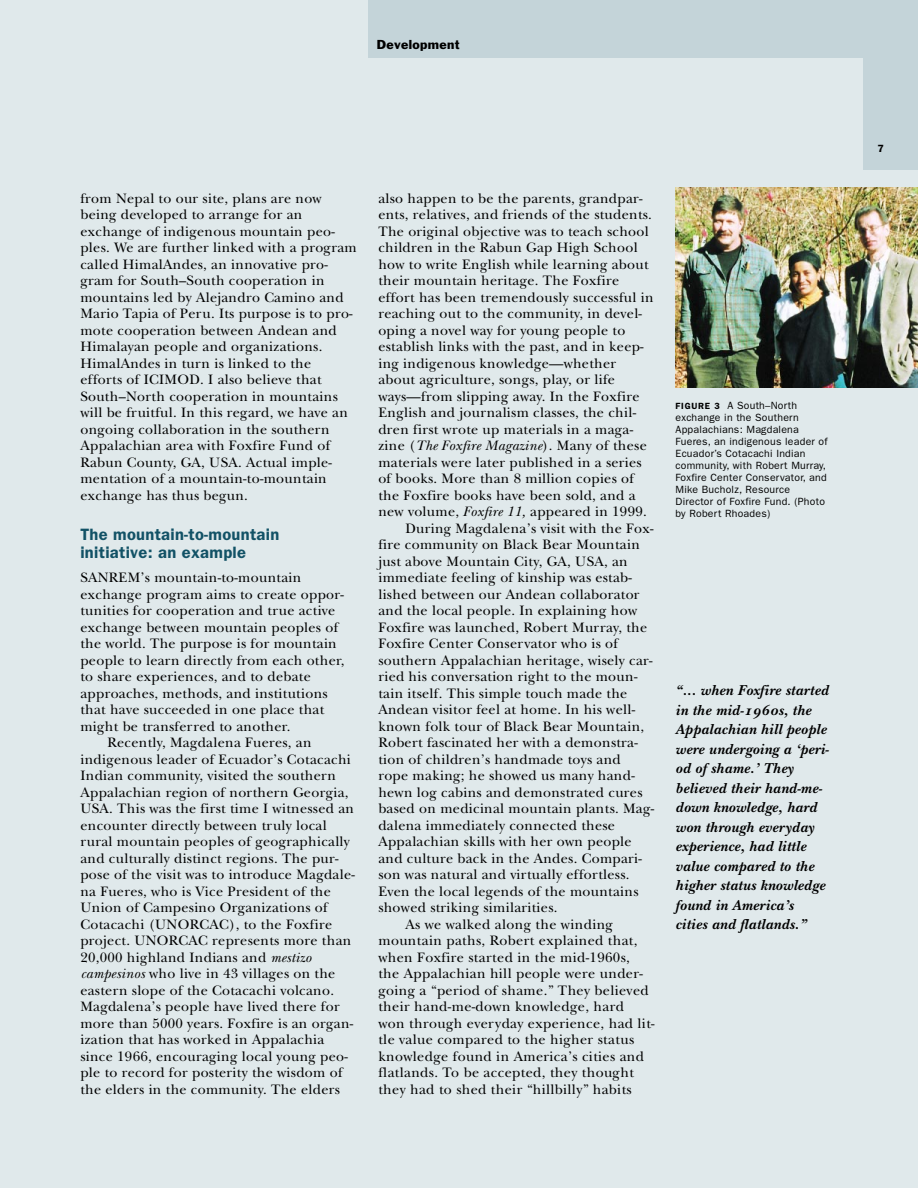
<style>
.page{position:relative;width:918px;height:1188px;background:#e0e9eb}
.page>*{position:absolute;margin:0;border:0;box-sizing:border-box;transform-origin:0 0}
.t1{font:600 16.5px/18px "Franklin Gothic";letter-spacing:.02em;color:#125266}
.t2{font:15px/19.5px "New Baskerville Bold Italic Os F";letter-spacing:.02em;color:#000}
.t3{font:14.25px/16.5px "New Baskerville";letter-spacing:.02em;color:#000}
.t4{font:12px "Franklin Gothic";letter-spacing:.03em;color:#000}
.t5{font:10.5px/12px "Franklin Gothic";letter-spacing:.025em;color:#000}
.t6{font:600 10.5px "Franklin Gothic";color:#000}
.s1{font-style:italic}
.s2{font-weight:600;font-size:9px}
</style>
<div class="page">
<div style="left:368px;top:0;width:550px;height:58px;background:#c4d4d9"></div>
<div style="left:863px;top:0;width:55px;height:170px;background:#c4d4d9"></div>
<img style="left:676px;top:187px;width:242px;height:201px">
<p class="t4" style="left:377px;top:40px;width:84px">Development</p>
<p class="t3" style="left:80px;top:191px;width:278px">from Nepal to our site, plans are now being developed to arrange for an exchange of indigenous mountain peo&shy;ples. We are further linked with a program called HimalAndes, an innovative pro&shy;gram for South–South cooperation in mountains led by Alejandro Camino and Mario Tapia of Peru. Its purpose is to pro&shy;mote cooperation between Andean and Himalayan people and organizations.<br>HimalAndes in turn is linked to the<br>efforts of ICIMOD. I also believe that South–North cooperation in mountains will be fruitful. In this regard, we have an ongoing collaboration in the southern Appalachian area with Foxfire Fund of Rabun County, GA, USA. Actual imple&shy;mentation of a mountain-to-mountain exchange has thus begun.</p>
<p class="t1" style="left:80px;top:527px;width:200px">The mountain-to-mountain initiative: an example</p>
<p class="t3" style="left:80px;top:571px;width:222px">SANREM’s mountain-to-mountain</p>
<p class="t3" style="left:80px;top:587px;width:265px">exchange program aims to create oppor-</p>
<p class="t3" style="left:80px;top:604px;width:256px">tunities for cooperation and true active</p>
<p class="t3" style="left:80px;top:620px;width:259px">exchange between mountain peoples of</p>
<p class="t3" style="left:80px;top:637px;width:258px">the world. The purpose is for mountain</p>
<p class="t3" style="left:80px;top:653px;width:266px">people to learn directly from each other,</p>
<p class="t3" style="left:80px;top:670px;width:232px">to share experiences, and to debate</p>
<p class="t3" style="left:80px;top:686px;width:249px">approaches, methods, and institutions</p>
<p class="t3" style="left:80px;top:703px;width:245px">that have succeeded in one place that</p>
<p class="t3" style="left:80px;top:719px;width:212px">might be transferred to another.</p>
<p class="t3" style="left:107px;top:736px;width:206px">Recently, Magdalena Fueres, an</p>
<p class="t3" style="left:80px;top:752px;width:272px">indigenous leader of Ecuador’s Cotacachi</p>
<p class="t3" style="left:80px;top:769px;width:257px">Indian community, visited the southern</p>
<p class="t3" style="left:80px;top:785px;width:270px">Appalachian region of northern Georgia,</p>
<p class="t3" style="left:80px;top:802px;width:275px">USA. This was the first time I witnessed an</p>
<p class="t3" style="left:80px;top:818px;width:248px">encounter directly between truly local</p>
<p class="t3" style="left:80px;top:835px;width:271px">rural mountain peoples of geographically</p>
<p class="t3" style="left:80px;top:851px;width:260px">and culturally distinct regions. The pur-</p>
<p class="t3" style="left:80px;top:868px;width:276px">pose of the visit was to introduce Magdale-</p>
<p class="t3" style="left:80px;top:884px;width:252px">na Fueres, who is Vice President of the</p>
<p class="t3" style="left:80px;top:901px;width:249px">Union of Campesino Organizations of</p>
<p class="t3" style="left:80px;top:917px;width:253px">Cotacachi (UNORCAC), to the Foxfire</p>
<p class="t3" style="left:80px;top:934px;width:272px">project. UNORCAC represents more than</p>
<p class="t3" style="left:80px;top:950px;width:232px">20,000 highland Indians and <span class="s1">mestizo</span></p>
<p class="t3" style="left:80px;top:967px;width:257px"><span class="s1">campesinos</span> who live in 43 villages on the</p>
<p class="t3" style="left:80px;top:983px;width:255px">eastern slope of the Cotacachi volcano.</p>
<p class="t3" style="left:80px;top:1000px;width:261px">Magdalena’s people have lived there for</p>
<p class="t3" style="left:80px;top:1016px;width:274px">more than 5000 years. Foxfire is an organ-</p>
<p class="t3" style="left:80px;top:1033px;width:245px">ization that has worked in Appalachia</p>
<p class="t3" style="left:80px;top:1049px;width:269px">since 1966, encouraging local young peo-</p>
<p class="t3" style="left:80px;top:1066px;width:264px">ple to record for posterity the wisdom of</p>
<p class="t3" style="left:80px;top:1082px;width:261px">the elders in the community. The elders</p>
<p class="t3" style="left:378px;top:191px;width:266px">also happen to be the parents, grandpar-</p>
<p class="t3" style="left:378px;top:208px;width:275px">ents, relatives, and friends of the students.</p>
<p class="t3" style="left:378px;top:224px;width:272px">The original objective was to teach school</p>
<p class="t3" style="left:378px;top:241px;width:261px">children in the Rabun Gap High School</p>
<p class="t3" style="left:378px;top:257px;width:272px">how to write English while learning about</p>
<p class="t3" style="left:378px;top:274px;width:242px">their mountain heritage. The Foxfire</p>
<p class="t3" style="left:378px;top:290px;width:277px">effort has been tremendously successful in</p>
<p class="t3" style="left:378px;top:307px;width:265px">reaching out to the community, in devel-</p>
<p class="t3" style="left:378px;top:323px;width:249px">oping a novel way for young people to</p>
<p class="t3" style="left:378px;top:340px;width:267px">establish links with the past, and in keep-</p>
<p class="t3" style="left:378px;top:356px;width:239px">ing indigenous knowledge—whether</p>
<p class="t3" style="left:378px;top:373px;width:238px">about agriculture, songs, play, or life</p>
<p class="t3" style="left:378px;top:389px;width:263px">ways—from slipping away. In the Foxfire</p>
<p class="t3" style="left:378px;top:406px;width:259px">English and journalism classes, the chil-</p>
<p class="t3" style="left:378px;top:422px;width:256px">dren first wrote up materials in a maga-</p>
<p class="t3" style="left:378px;top:439px;width:270px">zine (<span class="s1">The Foxfire Magazine</span>). Many of these</p>
<p class="t3" style="left:378px;top:455px;width:265px">materials were later published in a series</p>
<p class="t3" style="left:378px;top:472px;width:257px">of books. More than 8 million copies of</p>
<p class="t3" style="left:378px;top:488px;width:259px">the Foxfire books have been sold, and a</p>
<p class="t3" style="left:378px;top:505px;width:270px">new volume, <span class="s1">Foxfire 11,</span> appeared in 1999.</p>
<p class="t3" style="left:405px;top:521px;width:250px">During Magdalena’s visit with the Fox-</p>
<p class="t3" style="left:378px;top:538px;width:263px">fire community on Black Bear Mountain</p>
<p class="t3" style="left:378px;top:554px;width:251px">just above Mountain City, GA, USA, an</p>
<p class="t3" style="left:378px;top:571px;width:255px">immediate feeling of kinship was estab-</p>
<p class="t3" style="left:378px;top:587px;width:263px">lished between our Andean collaborator</p>
<p class="t3" style="left:378px;top:604px;width:260px">and the local people. In explaining how</p>
<p class="t3" style="left:378px;top:620px;width:270px">Foxfire was launched, Robert Murray, the</p>
<p class="t3" style="left:378px;top:637px;width:241px">Foxfire Center Conservator who is of</p>
<p class="t3" style="left:378px;top:653px;width:276px">southern Appalachian heritage, wisely car-</p>
<p class="t3" style="left:378px;top:670px;width:261px">ried his conversation right to the moun-</p>
<p class="t3" style="left:378px;top:686px;width:251px">tain itself. This simple touch made the</p>
<p class="t3" style="left:378px;top:703px;width:258px">Andean visitor feel at home. In his well-</p>
<p class="t3" style="left:378px;top:719px;width:267px">known folk tour of Black Bear Mountain,</p>
<p class="t3" style="left:378px;top:736px;width:261px">Robert fascinated her with a demonstra-</p>
<p class="t3" style="left:378px;top:752px;width:244px">tion of children’s handmade toys and</p>
<p class="t3" style="left:378px;top:769px;width:258px">rope making; he showed us many hand-</p>
<p class="t3" style="left:378px;top:785px;width:266px">hewn log cabins and demonstrated cures</p>
<p class="t3" style="left:378px;top:802px;width:277px">based on medicinal mountain plants. Mag-</p>
<p class="t3" style="left:378px;top:818px;width:238px">dalena immediately connected these</p>
<p class="t3" style="left:378px;top:835px;width:255px">Appalachian skills with her own people</p>
<p class="t3" style="left:378px;top:851px;width:265px">and culture back in the Andes. Compari-</p>
<p class="t3" style="left:378px;top:868px;width:253px">son was natural and virtually effortless.</p>
<p class="t3" style="left:378px;top:884px;width:262px">Even the local legends of the mountains</p>
<p class="t3" style="left:378px;top:901px;width:181px">showed striking similarities.</p>
<p class="t3" style="left:405px;top:917px;width:209px">As we walked along the winding</p>
<p class="t3" style="left:378px;top:934px;width:261px">mountain paths, Robert explained that,</p>
<p class="t3" style="left:378px;top:950px;width:253px">when Foxfire started in the mid-1960s,</p>
<p class="t3" style="left:378px;top:967px;width:266px">the Appalachian hill people were under-</p>
<p class="t3" style="left:378px;top:983px;width:272px">going a “period of shame.” They believed</p>
<p class="t3" style="left:378px;top:1000px;width:247px">their hand-me-down knowledge, hard</p>
<p class="t3" style="left:378px;top:1016px;width:278px">won through everyday experience, had lit-</p>
<p class="t3" style="left:378px;top:1033px;width:257px">tle value compared to the higher status</p>
<p class="t3" style="left:378px;top:1049px;width:267px">knowledge found in America’s cities and</p>
<p class="t3" style="left:378px;top:1066px;width:257px">flatlands. To be accepted, they thought</p>
<p class="t3" style="left:378px;top:1082px;width:255px">they had to shed their “hillbilly” habits</p>
<p class="t5" style="left:676px;top:401px;width:154px"><span class="s2">FIGURE 3</span> A South–North exchange in the Southern<br>Appalachians: Magdalena<br>Fueres, an indigenous leader of<br>Ecuador’s Cotacachi Indian community, with Robert Murray,<br>Foxfire Center Conservator, and<br>Mike Bucholz, Resource<br>Director of Foxfire Fund. (Photo by Robert Rhoades)</p>
<p class="t2" style="left:676px;top:682px;width:155px">“... when Foxfire started in the mid-1960s, the<br>Appalachian hill people were undergoing a ‘peri&shy;od of shame.’ They believed their hand-me&shy;down knowledge, hard won through everyday experience, had little value compared to the higher status knowledge found in America’s<br>cities and flatlands.”</p>
<p class="t6" style="left:877px;top:145px;width:8px">7</p>
</div>
